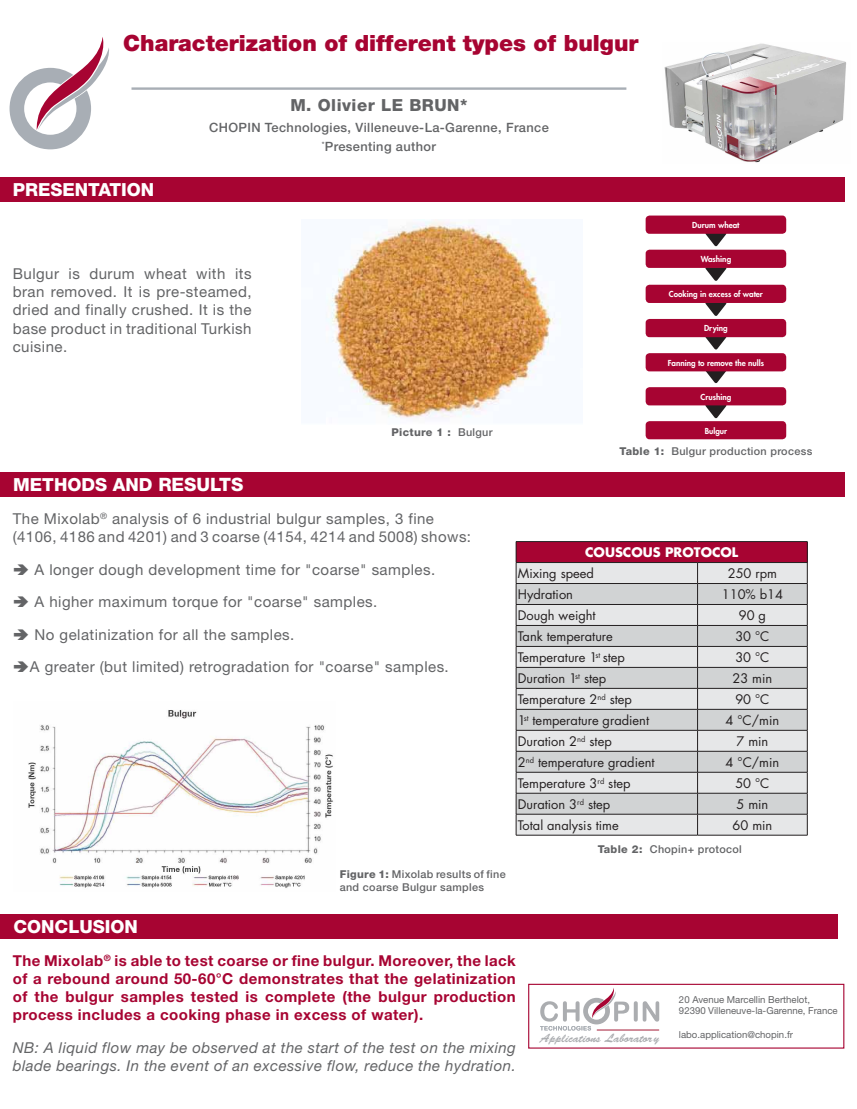
<style>
.page{position:relative;width:857px;height:1109px;background:#fff}
.page>*{position:absolute;margin:0;border:0;box-sizing:border-box;transform-origin:0 0}
.t1{font:900 22.4px "Helvetica Neue LT Std";color:#a70432}
.t2{font:800 18.06px "Helvetica Neue LT Std";color:#fff}
.t3{font:800 16.66px "Helvetica Neue LT Std";letter-spacing:.03em;color:#636466}
.t4{font:15.05px/18.1px "Helvetica Neue LT Std";letter-spacing:.03em;color:#636466}
.t5{font:700 15.05px/18.1px "Helvetica Neue LT Std";letter-spacing:.03em;color:#a70432;text-align:justify}
.t6{font:italic 15.05px/18.1px "Helvetica Neue LT Std";letter-spacing:.03em;color:#636466}
.t7{font:12.85px "Futura Std";color:#231f20}
.t8{font:700 12.85px "Futura Std";color:#fff}
.t9{font:500 12.81px/19.2px "Helvetica Neue LT Std";letter-spacing:.03em;color:#636466;text-align:center}
.t10{font:12.14px "Brush Script Std";color:#abadb0}
.t11{font:500 10.81px/13.2px "Helvetica Neue LT Std";letter-spacing:.03em;color:#636466}
.t12{font:800 10.81px "Helvetica Neue LT Std";letter-spacing:.03em;color:#636466}
.t13{font:9.62px/11.5px "Helvetica Neue LT Std";color:#636466}
.t14{font:800 8.05px "Futura Std";color:#fff}
.s1{font-size:18.45px}
.s2{font-weight:500}
.s3{font-weight:800}
</style>
<div class="page">
<svg style="left:10px;top:37px;width:99px;height:112px"></svg>
<div style="left:528px;top:984px;width:316px;height:64px;border:1px solid #a70432"></div>
<svg style="left:540px;top:988px;width:119px;height:42px"></svg>
<hr style="left:597px;top:1030px;width:62px;height:1px;background:#a41c37">
<img style="left:326px;top:220px;width:229px;height:198px">
<img style="left:28px;top:710px;width:305px;height:178px">
<svg style="left:705px;top:234px;width:22px;height:13px"></svg>
<svg style="left:705px;top:268px;width:22px;height:13px"></svg>
<svg style="left:705px;top:303px;width:22px;height:13px"></svg>
<div style="left:645px;top:216px;width:141px;height:18px;background:#a70432;border-radius:4px"></div>
<div style="left:645px;top:250px;width:141px;height:18px;background:#a70432;border-radius:4px"></div>
<div style="left:645px;top:285px;width:141px;height:18px;background:#a70432;border-radius:4px"></div>
<svg style="left:704px;top:337px;width:23px;height:13px"></svg>
<svg style="left:704px;top:371px;width:23px;height:13px"></svg>
<svg style="left:704px;top:405px;width:23px;height:14px"></svg>
<div style="left:645px;top:319px;width:141px;height:18px;background:#a70432;border-radius:4px"></div>
<div style="left:645px;top:353px;width:141px;height:18px;background:#a70432;border-radius:4px"></div>
<div style="left:645px;top:387px;width:141px;height:18px;background:#a70432;border-radius:4px"></div>
<div style="left:645px;top:421px;width:141px;height:18px;background:#a70432;border-radius:4px"></div>
<div style="left:516px;top:541px;width:291px;height:21px;background:#a70432"></div>
<div style="left:517px;top:563px;width:290px;height:272px;background:#e6e7e8"></div>
<svg style="left:517px;top:584px;width:290px;height:230px;background:#d8dadb"></svg>
<hr style="left:516px;top:541px;width:181px;height:1px;background:#231f20">
<hr style="left:697px;top:541px;width:110px;height:1px;background:#231f20">
<hr style="left:516px;top:562px;width:181px;height:1px;background:#231f20">
<hr style="left:697px;top:562px;width:110px;height:1px;background:#231f20">
<hr style="left:516px;top:583px;width:181px;height:1px;background:#231f20">
<hr style="left:697px;top:583px;width:110px;height:1px;background:#231f20">
<hr style="left:516px;top:604px;width:181px;height:1px;background:#231f20">
<hr style="left:697px;top:604px;width:110px;height:1px;background:#231f20">
<hr style="left:516px;top:625px;width:181px;height:1px;background:#231f20">
<hr style="left:697px;top:625px;width:110px;height:1px;background:#231f20">
<hr style="left:516px;top:646px;width:181px;height:1px;background:#231f20">
<hr style="left:516px;top:667px;width:181px;height:1px;background:#231f20">
<hr style="left:697px;top:646px;width:110px;height:1px;background:#231f20">
<hr style="left:697px;top:667px;width:110px;height:1px;background:#231f20">
<hr style="left:516px;top:688px;width:181px;height:1px;background:#231f20">
<hr style="left:516px;top:709px;width:181px;height:1px;background:#231f20">
<hr style="left:697px;top:688px;width:110px;height:1px;background:#231f20">
<hr style="left:697px;top:709px;width:110px;height:1px;background:#231f20">
<hr style="left:516px;top:730px;width:181px;height:1px;background:#231f20">
<hr style="left:516px;top:751px;width:181px;height:1px;background:#231f20">
<hr style="left:697px;top:730px;width:110px;height:1px;background:#231f20">
<hr style="left:697px;top:751px;width:110px;height:1px;background:#231f20">
<hr style="left:516px;top:772px;width:181px;height:1px;background:#231f20">
<hr style="left:516px;top:793px;width:181px;height:1px;background:#231f20">
<hr style="left:697px;top:772px;width:110px;height:1px;background:#231f20">
<hr style="left:697px;top:793px;width:110px;height:1px;background:#231f20">
<hr style="left:516px;top:814px;width:181px;height:1px;background:#231f20">
<svg style="left:516px;top:542px;width:1px;height:293px"></svg>
<hr style="left:516px;top:835px;width:181px;height:1px;background:#231f20">
<hr style="left:697px;top:814px;width:110px;height:1px;background:#231f20">
<svg style="left:697px;top:563px;width:1px;height:272px"></svg>
<svg style="left:807px;top:542px;width:1px;height:293px"></svg>
<hr style="left:697px;top:835px;width:110px;height:1px;background:#231f20">
<img style="left:664px;top:43px;width:182px;height:120px">
<div style="left:0;top:177px;width:844px;height:24px;background:#a70432"></div>
<hr style="left:131px;top:87px;width:495px;height:3px;background:#a8aeb5">
<div style="left:0;top:473px;width:844px;height:24px;background:#a70432"></div>
<div style="left:0;top:915px;width:838px;height:24px;background:#a70432"></div>
<h1 class="t1" style="left:123px;top:30px;width:517px">Characterization of different types of bulgur</h1>
<p class="t2" style="left:13px;top:179px;width:143px">PRESENTATION</p>
<p class="t3" style="left:290px;top:96px;width:179px">M. Olivier LE BRUN*</p>
<p class="t9" style="left:209px;top:119px;width:341px">CHOPIN Technologies, Villeneuve-La-Garenne, France <sup>*</sup>Presenting author</p>
<p class="t4" style="left:13px;top:266px;width:240px;text-align:justify">Bulgur is durum wheat with its bran removed. It is pre-steamed, dried and finally crushed. It is the base product in traditional Turkish cuisine.</p>
<p class="t2" style="left:13px;top:474px;width:232px">METHODS AND <span class="s1">RESULTS</span></p>
<p class="t12" style="left:391px;top:426px;width:103px">Picture 1 : <span class="s2">Bulgur</span></p>
<p class="t14" style="left:692px;top:220px;width:49px">Durum wheat</p>
<p class="t14" style="left:701px;top:255px;width:32px">Washing</p>
<p class="t14" style="left:669px;top:290px;width:95px">Cooking in excess of water</p>
<p class="t14" style="left:704px;top:324px;width:25px">Drying</p>
<p class="t14" style="left:668px;top:358px;width:98px">Fanning to remove the nulls</p>
<p class="t14" style="left:700px;top:392px;width:32px">Crushing</p>
<p class="t14" style="left:705px;top:426px;width:24px">Bulgur</p>
<p class="t11" style="left:619px;top:445px;width:194px"><span class="s3">Table 1:</span> Bulgur production process</p>
<p class="t4" style="left:13px;top:510px;width:460px;line-height:18.3px">The Mixolab<sup>®</sup> analysis of 6 industrial bulgur samples, 3 fine (4106, 4186 and 4201) and 3 coarse (4154, 4214 and 5008) shows:</p>
<p class="t4" style="left:35px;top:561px;width:402px">A longer dough development time for "coarse" samples.</p>
<p class="t4" style="left:35px;top:594px;width:344px">A higher maximum torque for "coarse" samples.</p>
<p class="t4" style="left:35px;top:627px;width:261px">No gelatinization for all the samples.</p>
<p class="t4" style="left:30px;top:659px;width:420px">A greater (but limited) retrogradation for "coarse" samples.</p>
<p class="t2" style="left:14px;top:916px;width:126px">CONCLUSION</p>
<p class="t11" style="left:340px;top:869px;width:167px"><span class="s3">Figure 1:</span> Mixolab results of fine and coarse Bulgur samples</p>
<p class="t8" style="left:585px;top:545px;width:155px">COUSCOUS PROTOCOL</p>
<p class="t7" style="left:518px;top:567px;width:78px">Mixing speed</p>
<p class="t7" style="left:728px;top:567px;width:51px">250 rpm</p>
<p class="t7" style="left:518px;top:588px;width:57px">Hydration</p>
<p class="t7" style="left:722px;top:588px;width:63px">110% b14</p>
<p class="t7" style="left:518px;top:609px;width:79px">Dough weight</p>
<p class="t7" style="left:739px;top:609px;width:29px">90 g</p>
<p class="t7" style="left:518px;top:630px;width:97px">Tank temperature</p>
<p class="t7" style="left:735px;top:630px;width:36px">30 °C</p>
<p class="t7" style="left:518px;top:651px;width:109px">Temperature 1<sup>st</sup> step</p>
<p class="t7" style="left:735px;top:651px;width:36px">30 °C</p>
<p class="t7" style="left:518px;top:672px;width:90px">Duration 1<sup>st</sup> step</p>
<p class="t7" style="left:732px;top:672px;width:41px">23 min</p>
<p class="t7" style="left:518px;top:693px;width:116px">Temperature 2<sup>nd</sup> step</p>
<p class="t7" style="left:735px;top:693px;width:36px">90 °C</p>
<p class="t7" style="left:518px;top:714px;width:133px">1<sup>st</sup> temperature gradient</p>
<p class="t7" style="left:725px;top:714px;width:55px">4 °C/min</p>
<p class="t7" style="left:518px;top:735px;width:95px">Duration 2<sup>nd</sup> step</p>
<p class="t7" style="left:736px;top:735px;width:33px">7 min</p>
<p class="t7" style="left:518px;top:756px;width:138px">2<sup>nd</sup> temperature gradient</p>
<p class="t7" style="left:725px;top:756px;width:55px">4 °C/min</p>
<p class="t7" style="left:518px;top:777px;width:114px">Temperature 3<sup>rd</sup> step</p>
<p class="t7" style="left:735px;top:777px;width:36px">50 °C</p>
<p class="t7" style="left:518px;top:798px;width:94px">Duration 3<sup>rd</sup> step</p>
<p class="t7" style="left:736px;top:798px;width:33px">5 min</p>
<p class="t7" style="left:518px;top:819px;width:102px">Total analysis time</p>
<p class="t7" style="left:732px;top:819px;width:41px">60 min</p>
<p class="t11" style="left:598px;top:844px;width:146px"><span class="s3">Table 2:</span> Chopin+ protocol</p>
<p class="t5" style="left:13px;top:953px;width:505px">The Mixolab<sup>®</sup> is able to test coarse or fine bulgur. Moreover, the lack of a rebound around 50-60°C demonstrates that the gelatinization of the bulgur samples tested is complete (the bulgur production process includes a cooking phase in excess of water).</p>
<p class="t6" style="left:13px;top:1040px;width:505px">NB: A liquid flow may be observed at the start of the test on the mixing blade bearings. In the event of an excessive flow, reduce the hydration.</p>
<p class="t10" style="left:540px;top:1031px;width:121px">Applications Laborator y</p>
<p class="t13" style="left:679px;top:994px;width:160px">20 Avenue Marcellin Berthelot,<br>92390 Villeneuve-la-Garenne, France</p>
<p class="t13" style="left:679px;top:1029px;width:116px">labo.application@chopin.fr</p>
</div>
